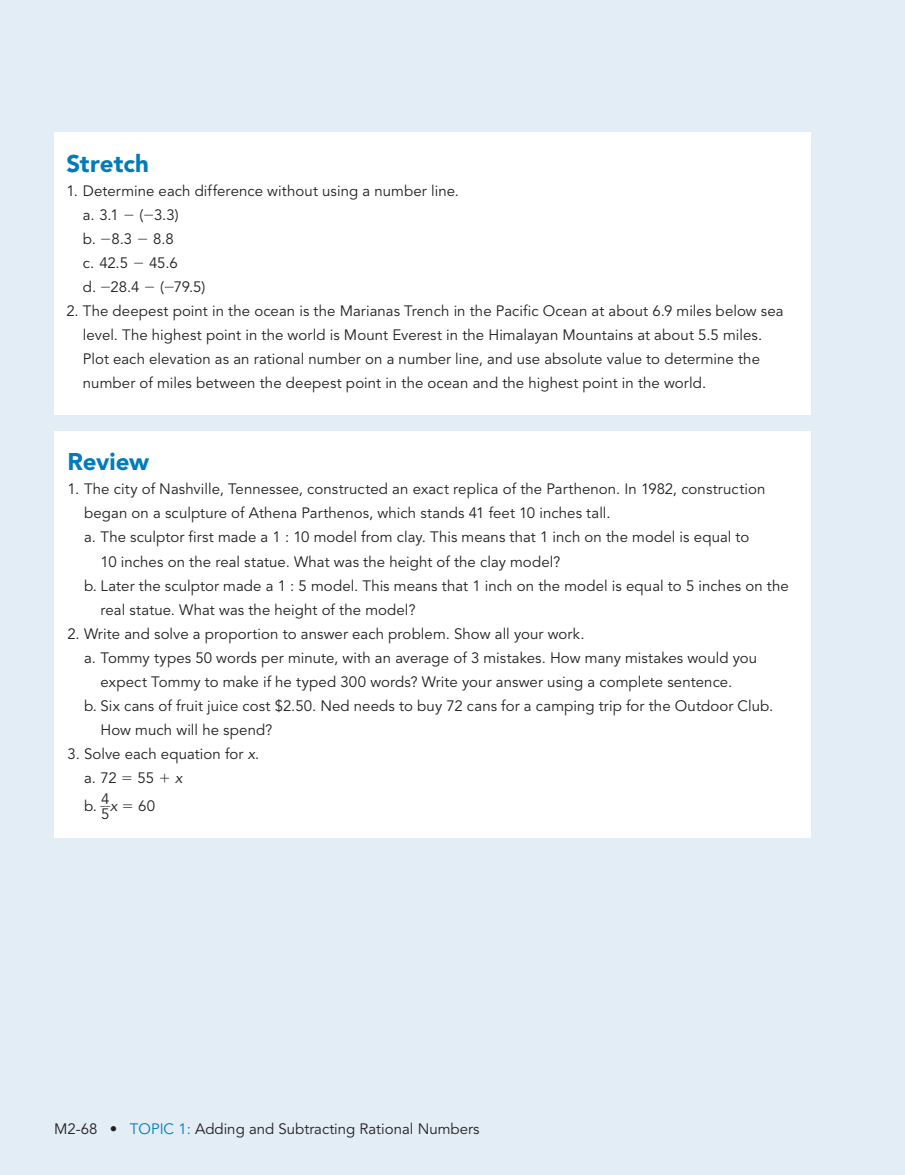
<style>
.page{position:relative;width:905px;height:1175px;background:#fff}
.page>*{position:absolute;margin:0;border:0;box-sizing:border-box;transform-origin:0 0}
.t1{font:900 24px "Avenir LT Std";color:#007cbb}
.t2{font:15px/24px "Avenir LT Std";letter-spacing:.005em;color:#231f20}
.t3{font:italic 15px "Avenir LT Std";color:#231f20}
.s1{font-style:italic}
.s2{color:#007cbb}
</style>
<div class="page">
<hr style="left:904px;top:0;width:1px;height:1174px;background:#e3edf6">
<div style="left:0;top:0;width:904px;height:1174px;background:#e3edf6"></div>
<div style="left:54px;top:132px;width:756px;height:282px;background:#fff"></div>
<div style="left:54px;top:432px;width:756px;height:406px;background:#fff"></div>
<h1 class="t1" style="left:66px;top:153px;width:84px">Stretch</h1>
<p class="t2" style="left:83px;top:180px;width:377px;text-indent:-16px">1. Determine each difference without using a number line. a. 3.1</p>
<p class="t2" style="left:139px;top:204px;width:41px">( 3.3)</p>
<p class="t2" style="left:83px;top:228px;width:51px">b. 8.3</p>
<p class="t2" style="left:153px;top:228px;width:22px">8.8</p>
<p class="t2" style="left:83px;top:252px;width:47px">c. 42.5</p>
<p class="t2" style="left:149px;top:252px;width:30px">45.6</p>
<p class="t2" style="left:83px;top:276px;width:58px">d. 28.4</p>
<p class="t2" style="left:160px;top:276px;width:47px">( 79.5)</p>
<p class="t2" style="left:83px;top:300px;width:702px;text-indent:-16px">2. The deepest point in the ocean is the Marianas Trench in the Pacific Ocean at about 6.9 miles below sea level. The highest point in the world is Mount Everest in the Himalayan Mountains at about 5.5 miles.<br>Plot each elevation as an rational number on a number line, and use absolute value to determine the number of miles between the deepest point in the ocean and the highest point in the world.</p>
<h1 class="t1" style="left:68px;top:452px;width:83px">Review</h1>
<p class="t2" style="left:68px;top:478px;width:699px">1. The city of Nashville, Tennessee, constructed an exact replica of the Parthenon. In 1982, construction</p>
<p class="t2" style="left:84px;top:502px;width:528px">began on a sculpture of Athena Parthenos, which stands 41 feet 10 inches tall.</p>
<p class="t2" style="left:84px;top:526px;width:667px">a. The sculptor first made a 1 : 10 model from clay. This means that 1 inch on the model is equal to</p>
<p class="t2" style="left:100px;top:550px;width:461px">10 inches on the real statue. What was the height of the clay model?</p>
<p class="t2" style="left:84px;top:574px;width:706px">b. Later the sculptor made a 1 : 5 model. This means that 1 inch on the model is equal to 5 inches on the</p>
<p class="t2" style="left:100px;top:598px;width:316px">real statue. What was the height of the model?</p>
<p class="t2" style="left:68px;top:622px;width:518px">2. Write and solve a proportion to answer each problem. Show all your work.</p>
<p class="t2" style="left:84px;top:646px;width:674px">a. Tommy types 50 words per minute, with an average of 3 mistakes. How many mistakes would you</p>
<p class="t2" style="left:100px;top:670px;width:633px">expect Tommy to make if he typed 300 words? Write your answer using a complete sentence.</p>
<p class="t2" style="left:84px;top:694px;width:690px">b. Six cans of fruit juice cost $2.50. Ned needs to buy 72 cans for a camping trip for the Outdoor Club.</p>
<p class="t2" style="left:100px;top:718px;width:173px">How much will he spend?</p>
<p class="t2" style="left:84px;top:742px;width:177px;text-indent:-16px">3. Solve each equation for <span class="s1">x</span>. a. 72</p>
<p class="t2" style="left:138px;top:766px;width:18px">55</p>
<p class="t3" style="left:175px;top:771px;width:9px">x</p>
<p class="t2" style="left:84px;top:795px;width:35px">b. <sup>__</sup>4<span class="s1">x</span></p>
<p class="t2" style="left:101px;top:803px;width:10px">5</p>
<p class="t2" style="left:138px;top:795px;width:18px">60</p>
<p class="t2" style="left:54px;top:1118px;width:427px">M2-68 • <span class="s2">TOPIC 1:</span> Adding and Subtracting Rational Numbers</p>
</div>
